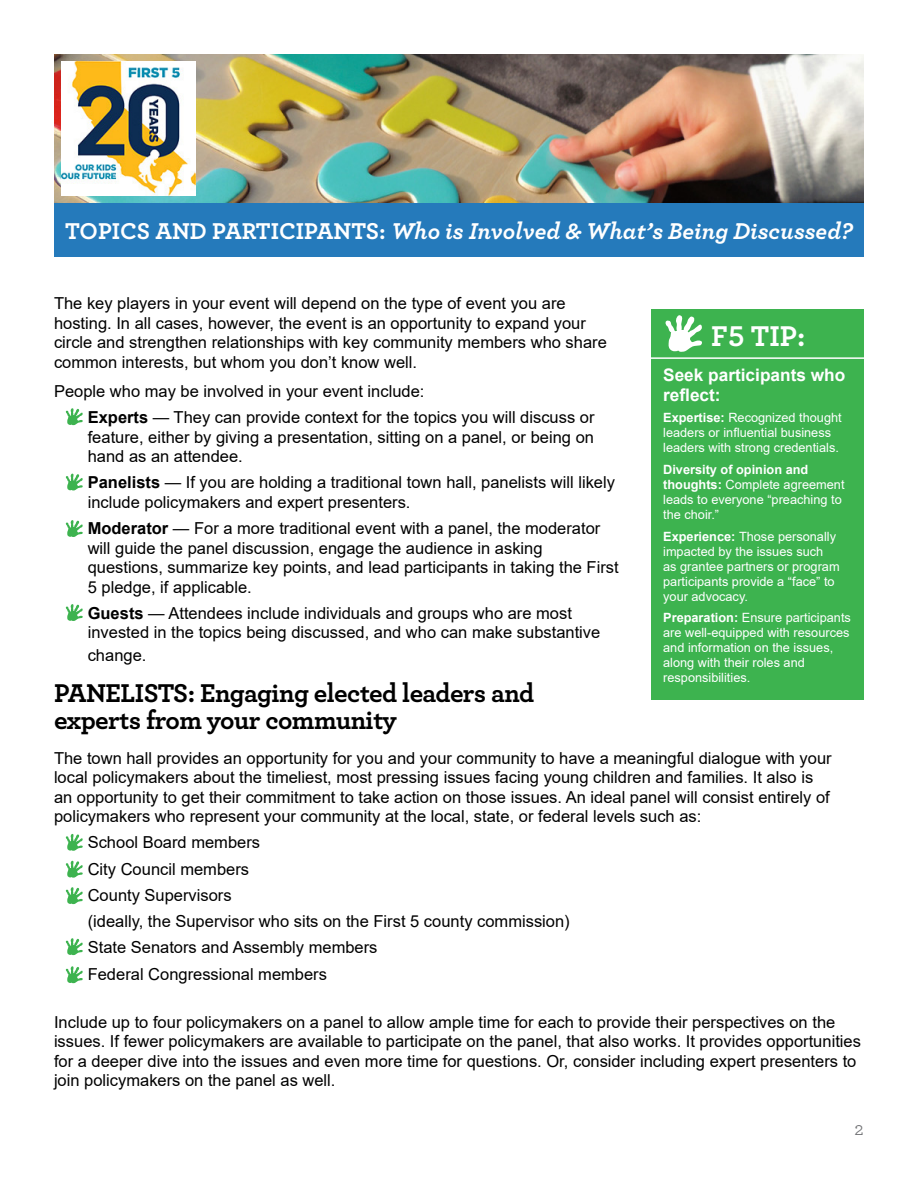
<style>
.page{position:relative;width:918px;height:1188px;background:#fff}
.page>*{position:absolute;margin:0;border:0;box-sizing:border-box;transform-origin:0 0}
.t1{font:700 30px "Archer";color:#fff}
.t2{font:700 27px/27px "Archer";letter-spacing:-.02em;color:#000}
.t3{font:italic 700 24px "Archer";color:#fff}
.t4{font:19.5px "Archer";color:#6d6e71}
.t5{font:700 17.25px/19.5px "Arial";color:#fff}
.t6{font:16.5px/19.5px "Arial";color:#000}
.t7{font:12.75px/15px "Arial";color:#fff}
.s1{font-style:normal}
.s2{font-weight:700}
</style>
<div class="page">
<img style="left:54px;top:54px;width:810px;height:149px">
<div style="left:54px;top:203px;width:810px;height:54px;background:#257abb"></div>
<svg style="left:66px;top:408px;width:17px;height:17px"></svg>
<svg style="left:66px;top:834px;width:17px;height:17px"></svg>
<svg style="left:66px;top:860px;width:17px;height:18px"></svg>
<svg style="left:66px;top:473px;width:17px;height:18px"></svg>
<svg style="left:66px;top:887px;width:17px;height:17px"></svg>
<svg style="left:66px;top:520px;width:17px;height:17px"></svg>
<svg style="left:66px;top:938px;width:17px;height:17px"></svg>
<svg style="left:66px;top:966px;width:17px;height:17px"></svg>
<div style="left:652px;top:309px;width:212px;height:390px;background:#3db34f"></div>
<hr style="left:648px;top:357px;width:222px;height:2px;background:#fff">
<svg style="left:665px;top:315px;width:37px;height:37px"></svg>
<img style="left:62px;top:62px;width:134px;height:134px">
<svg style="left:66px;top:604px;width:17px;height:17px"></svg>
<h3 class="t3" style="left:65px;top:212px;width:789px"><span class="s1">TOPICS AND PARTICIPANTS:</span> Who is Involved &amp; What’s Being Discussed?</h3>
<p class="t6" style="left:54px;top:293px;width:554px">The key players in your event will depend on the type of event you are hosting. In all cases, however, the event is an opportunity to expand your circle and strengthen relationships with key community members who share common interests, but whom you don’t know well.</p>
<p class="t6" style="left:88px;top:378px;width:508px;line-height:26.2px;text-indent:-34px">People who may be involved in your event include:<br><span class="s2">Experts</span> — They can provide context for the topics you will discuss or</p>
<p class="t6" style="left:88px;top:427px;width:508px">feature, either by giving a presentation, sitting on a panel, or being on hand as an attendee.</p>
<p class="t6" style="left:88px;top:473px;width:529px"><span class="s2">Panelists</span> — If you are holding a traditional town hall, panelists will likely include policymakers and expert presenters.</p>
<p class="t6" style="left:88px;top:518px;width:532px"><span class="s2">Moderator</span> — For a more traditional event with a panel, the moderator will guide the panel discussion, engage the audience in asking questions, summarize key points, and lead participants in taking the First 5 pledge, if applicable.</p>
<p class="t6" style="left:88px;top:603px;width:514px"><span class="s2">Guests</span> — Attendees include individuals and groups who are most invested in the topics being discussed, and who can make substantive</p>
<p class="t6" style="left:88px;top:645px;width:60px">change.</p>
<h2 class="t2" style="left:54px;top:678px;width:482px">PANELISTS: Engaging elected leaders and experts from your community</h2>
<h1 class="t1" style="left:711px;top:313px;width:96px">F5 TIP:</h1>
<p class="t5" style="left:663px;top:365px;width:184px">Seek participants who reflect:</p>
<p class="t7" style="left:663px;top:410px;width:180px"><span class="s2">Expertise:</span> Recognized thought leaders or influential business leaders with strong credentials.</p>
<p class="t7" style="left:663px;top:462px;width:183px"><span class="s2">Diversity of opinion and thoughts:</span> Complete agreement leads to everyone “preaching to the choir.”</p>
<p class="t7" style="left:663px;top:529px;width:178px"><span class="s2">Experience:</span> Those personally impacted by the issues such as grantee partners or program participants provide a “face” to your advocacy.</p>
<p class="t7" style="left:663px;top:610px;width:189px"><span class="s2">Preparation:</span> Ensure participants are well-equipped with resources and information on the issues, along with their roles and responsibilities.</p>
<p class="t6" style="left:54px;top:748px;width:779px">The town hall provides an opportunity for you and your community to have a meaningful dialogue with your local policymakers about the timeliest, most pressing issues facing young children and families. It also is an opportunity to get their commitment to take action on those issues. An ideal panel will consist entirely of policymakers who represent your community at the local, state, or federal levels such as:</p>
<p class="t6" style="left:88px;top:829px;width:484px;line-height:26.2px">School Board members<br>City Council members<br>County Supervisors<br>(ideally, the Supervisor who sits on the First 5 county commission)<br>State Senators and Assembly members<br>Federal Congressional members</p>
<p class="t6" style="left:54px;top:1012px;width:809px">Include up to four policymakers on a panel to allow ample time for each to provide their perspectives on the issues. If fewer policymakers are available to participate on the panel, that also works. It provides opportunities for a deeper dive into the issues and even more time for questions. Or, consider including expert presenters to join policymakers on the panel as well.</p>
<p class="t4" style="left:855px;top:1115px;width:11px">2</p>
</div>
